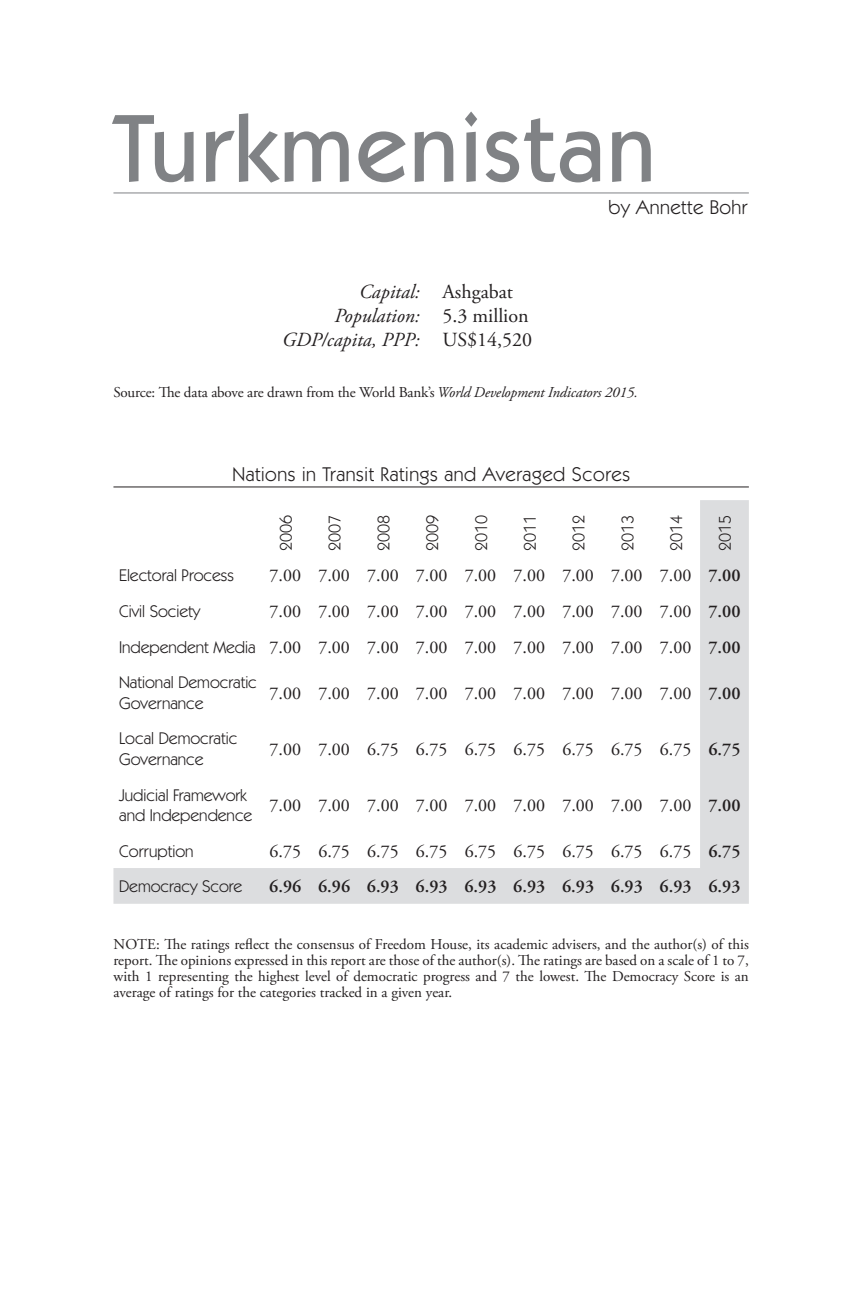
<style>
.page{position:relative;width:851px;height:1293px;background:#fff}
.page>*{position:absolute;margin:0;border:0;box-sizing:border-box;transform-origin:0 0}
.t1{font:96px "ITC Kabel Medium HBT Medium";letter-spacing:.03em;color:#808285}
.t2{font:italic 20px "Adobe Garamond Pro";color:#231f20}
.t3{font:20px "ITC Kabel Book HBT Book";letter-spacing:.03em;color:#231f20}
.t4{font:18px/35.8px "Adobe Garamond Pro";color:#231f20;text-align:right}
.t5{font:600 18px "Adobe Garamond Pro";color:#231f20}
.t6{font:17px/20.4px "ITC Kabel Book HBT Book";color:#231f20}
.t7{font:15px/16px "Adobe Garamond Pro";color:#231f20;text-align:justify}
.s1{font-style:normal}
.s2{font-style:italic}
.s3{font-weight:600}
.s4{font-family:"ITC Kabel Book HBT Book";font-size:17px}
</style>
<div class="page">
<hr style="left:113px;top:192px;width:635px;height:1px;background:#808285">
<hr style="left:113px;top:486px;width:635px;height:1px;background:#231f20">
<svg style="left:113px;top:500px;width:635px;height:404px"></svg>
<h1 class="t1" style="left:113px;top:112px;width:543px">Turkmenistan</h1>
<h2 class="t3" style="left:608px;top:199px;width:140px">by Annette Bohr</h2>
<h2 class="t2" style="left:359px;top:284px;width:155px">Capital: <span class="s1">Ashgabat</span></h2>
<h2 class="t2" style="left:334px;top:308px;width:196px">Population: <span class="s1">5.3 million</span></h2>
<h2 class="t2" style="left:282px;top:332px;width:252px">GDP/capita, PPP: <span class="s1">US$14,520</span></h2>
<p class="t7" style="left:113px;top:386px;width:526px">Source: The data above are drawn from the World Bank’s <span class="s2">World Development Indicators 2015.</span></p>
<h2 class="t3" style="left:232px;top:466px;width:399px">Nations in Transit Ratings and Averaged Scores</h2>
<p class="t6" style="left:277px;top:551px;width:38px;rotate:-90deg">2006</p>
<p class="t6" style="left:326px;top:551px;width:38px;rotate:-90deg">2007</p>
<p class="t6" style="left:374px;top:551px;width:38px;rotate:-90deg">2008</p>
<p class="t6" style="left:423px;top:551px;width:38px;rotate:-90deg">2009</p>
<p class="t6" style="left:472px;top:551px;width:38px;rotate:-90deg">2010</p>
<p class="t6" style="left:521px;top:551px;width:38px;rotate:-90deg">2011</p>
<p class="t6" style="left:569px;top:551px;width:38px;rotate:-90deg">2012</p>
<p class="t6" style="left:618px;top:551px;width:38px;rotate:-90deg">2013</p>
<p class="t6" style="left:667px;top:551px;width:38px;rotate:-90deg">2014</p>
<p class="t6" style="left:716px;top:551px;width:38px;rotate:-90deg">2015</p>
<p class="t6" style="left:119px;top:566px;width:116px">Electoral Process</p>
<p class="t4" style="left:269px;top:559px;width:472px">7.00 7.00 7.00 7.00 7.00 7.00 7.00 7.00 7.00 <span class="s3">7.00</span></p>
<p class="t6" style="left:119px;top:602px;width:83px">Civil Society</p>
<p class="t4" style="left:119px;top:595px;width:622px">7.00 7.00 7.00 7.00 7.00 7.00 7.00 7.00 7.00 <span class="s3">7.00<br></span><span class="s4">Independent Media</span> 7.00 7.00 7.00 7.00 7.00 7.00 7.00 7.00 7.00 <span class="s3">7.00</span></p>
<p class="t6" style="left:119px;top:673px;width:139px">National Democratic<br>Governance</p>
<p class="t4" style="left:269px;top:676px;width:472px">7.00 7.00 7.00 7.00 7.00 7.00 7.00 7.00 7.00 <span class="s3">7.00</span></p>
<p class="t6" style="left:119px;top:729px;width:120px">Local Democratic<br>Governance</p>
<p class="t4" style="left:269px;top:732px;width:472px">7.00 7.00 6.75 6.75 6.75 6.75 6.75 6.75 6.75 <span class="s3">6.75</span></p>
<p class="t6" style="left:119px;top:785px;width:135px">Judicial Framework and Independence</p>
<p class="t4" style="left:269px;top:789px;width:472px">7.00 7.00 7.00 7.00 7.00 7.00 7.00 7.00 7.00 <span class="s3">7.00</span></p>
<p class="t6" style="left:119px;top:842px;width:76px">Corruption</p>
<p class="t4" style="left:269px;top:834px;width:472px">6.75 6.75 6.75 6.75 6.75 6.75 6.75 6.75 6.75 <span class="s3">6.75</span></p>
<p class="t6" style="left:119px;top:877px;width:125px">Democracy Score</p>
<p class="t5" style="left:269px;top:879px;width:472px">6.96 6.96 6.93 6.93 6.93 6.93 6.93 6.93 6.93 6.93</p>
<p class="t7" style="left:113px;top:938px;width:636px">NOTE: The ratings reflect the consensus of Freedom House, its academic advisers, and the author(s) of this report. The opinions expressed in this report are those of the author(s). The ratings are based on a scale of 1 to 7, with 1 representing the highest level of democratic progress and 7 the lowest. The Democracy Score is an average of ratings for the categories tracked in a given year.</p>
</div>
